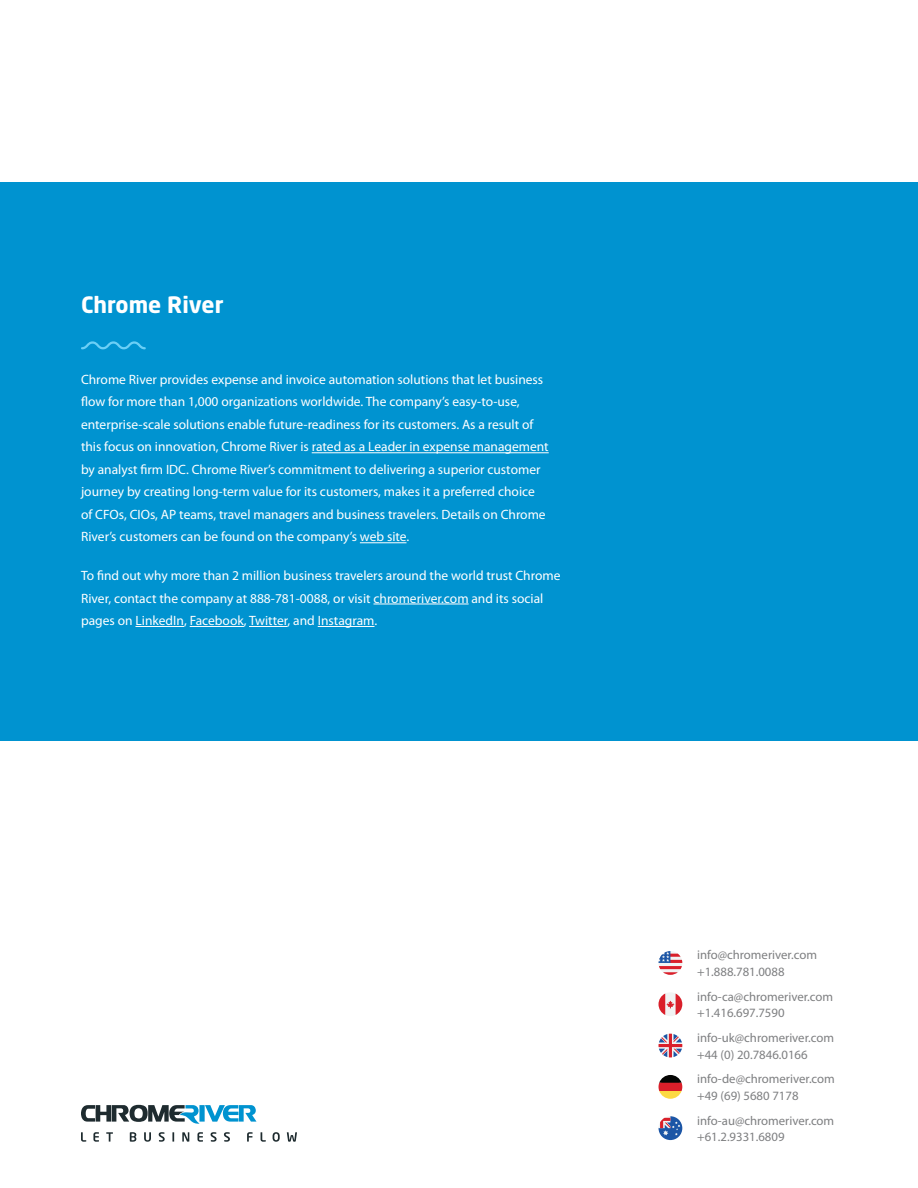
<style>
.page{position:relative;width:918px;height:1188px;background:#fff}
.page>*{position:absolute;margin:0;border:0;box-sizing:border-box;transform-origin:0 0}
.t1{font:700 22.35px "Neo Sans Std";color:#fff}
.t2{font:13.5px/22.5px "Myriad Pro";color:#fff}
.t3{font:12.75px/16.5px "Myriad Pro";color:#7e7f81}
</style>
<div class="page">
<div style="left:0;top:183px;width:918px;height:558px;background:#0093d0"></div>
<svg style="left:81px;top:341px;width:65px;height:8px"></svg>
<svg style="left:81px;top:1105px;width:175px;height:19px"></svg>
<svg style="left:81px;top:1132px;width:216px;height:10px"></svg>
<svg style="left:659px;top:951px;width:23px;height:24px"></svg>
<svg style="left:659px;top:992px;width:23px;height:24px"></svg>
<svg style="left:659px;top:994px;width:23px;height:21px"></svg>
<svg style="left:659px;top:1034px;width:23px;height:23px"></svg>
<svg style="left:659px;top:1075px;width:23px;height:24px"></svg>
<svg style="left:659px;top:1116px;width:23px;height:24px"></svg>
<svg style="left:659px;top:1116px;width:21px;height:19px"></svg>
<hr style="left:312px;top:452px;width:237px;height:1px;background:#fff">
<hr style="left:360px;top:542px;width:46px;height:1px;background:#fff">
<hr style="left:373px;top:604px;width:96px;height:1px;background:#fff">
<hr style="left:135px;top:626px;width:49px;height:1px;background:#fff">
<hr style="left:190px;top:626px;width:54px;height:1px;background:#fff">
<hr style="left:249px;top:626px;width:39px;height:1px;background:#fff">
<hr style="left:318px;top:626px;width:57px;height:1px;background:#fff">
<h1 class="t1" style="left:81px;top:290px;width:144px">Chrome River</h1>
<p class="t2" style="left:81px;top:368px;width:469px">Chrome River provides expense and invoice automation solutions that let business flow for more than 1,000 organizations worldwide. The company’s easy-to-use, enterprise-scale solutions enable future-readiness for its customers. As a result of this focus on innovation, Chrome River is rated as a Leader in expense management by analyst firm IDC. Chrome River’s commitment to delivering a superior customer journey by creating long-term value for its customers, makes it a preferred choice of CFOs, CIOs, AP teams, travel managers and business travelers. Details on Chrome River’s customers can be found on the company’s web site.</p>
<p class="t2" style="left:81px;top:564px;width:481px">To find out why more than 2 million business travelers around the world trust Chrome<br>River, contact the company at 888-781-0088, or visit chromeriver.com and its social pages on LinkedIn, Facebook, Twitter, and Instagram.</p>
<p class="t3" style="left:697px;top:947px;width:121px">info@chromeriver.com +1.888.781.0088</p>
<p class="t3" style="left:697px;top:988px;width:138px">info-ca@chromeriver.com +1.416.697.7590</p>
<p class="t3" style="left:697px;top:1029px;width:138px">info-uk@chromeriver.com +44 (0) 20.7846.0166</p>
<p class="t3" style="left:697px;top:1071px;width:139px">info-de@chromeriver.com +49 (69) 5680 7178</p>
<p class="t3" style="left:697px;top:1112px;width:139px">info-au@chromeriver.com +61.2.9331.6809</p>
</div>
